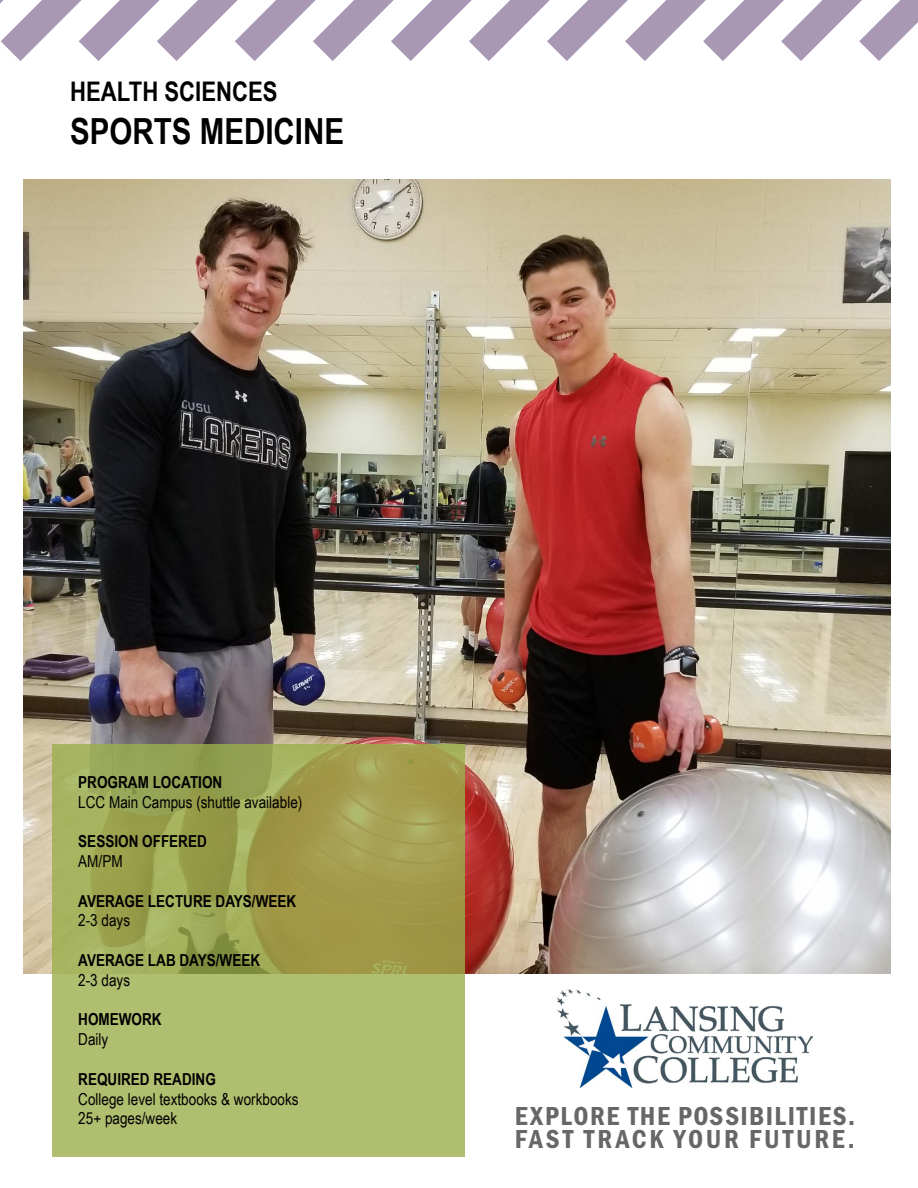
<style>
.page{position:relative;width:918px;height:1188px;background:#fff}
.page>*{position:absolute;margin:0;border:0;box-sizing:border-box;transform-origin:0 0}
.t1{font:700 36px "Arial Narrow";color:#000}
.t2{font:600 condensed 27px/22.5px "Franklin Gothic";letter-spacing:.07em;color:#676767}
.t3{font:700 27px "Arial Narrow";color:#000}
.t4{font:16.5px "Arial Narrow";color:#000}
.t5{font:700 16.5px "Arial Narrow";color:#000}
</style>
<div class="page">
<svg style="left:0;top:0;width:918px;height:61px"></svg>
<img style="left:24px;top:180px;width:867px;height:793px">
<svg style="left:52px;top:744px;width:412px;height:412px;background:#a6ae5d"></svg>
<img style="left:557px;top:989px;width:255px;height:98px">
<p class="t3" style="left:70px;top:71px;width:209px">HEALTH SCIENCES</p>
<p class="t1" style="left:70px;top:104px;width:275px">SPORTS MEDICINE</p>
<p class="t5" style="left:78px;top:769px;width:146px">PROGRAM LOCATION</p>
<p class="t4" style="left:78px;top:790px;width:226px">LCC Main Campus (shuttle available)</p>
<p class="t5" style="left:78px;top:829px;width:130px">SESSION OFFERED</p>
<p class="t4" style="left:78px;top:849px;width:46px">AM/PM</p>
<p class="t5" style="left:78px;top:888px;width:219px">AVERAGE LECTURE DAYS/WEEK</p>
<p class="t4" style="left:78px;top:908px;width:53px">2-3 days</p>
<p class="t5" style="left:78px;top:948px;width:183px">AVERAGE LAB DAYS/WEEK</p>
<p class="t4" style="left:78px;top:968px;width:53px">2-3 days</p>
<p class="t5" style="left:78px;top:1007px;width:85px">HOMEWORK</p>
<p class="t4" style="left:78px;top:1027px;width:32px">Daily</p>
<p class="t5" style="left:78px;top:1066px;width:139px">REQUIRED READING</p>
<p class="t4" style="left:78px;top:1087px;width:222px">College level textbooks &amp; workbooks</p>
<p class="t4" style="left:78px;top:1106px;width:100px">25+ pages/week</p>
<p class="t2" style="left:515px;top:1105px;width:342px">EXPLORE THE POSSIBILITIES.<br>FAST TRACK YOUR FUTURE.</p>
</div>
